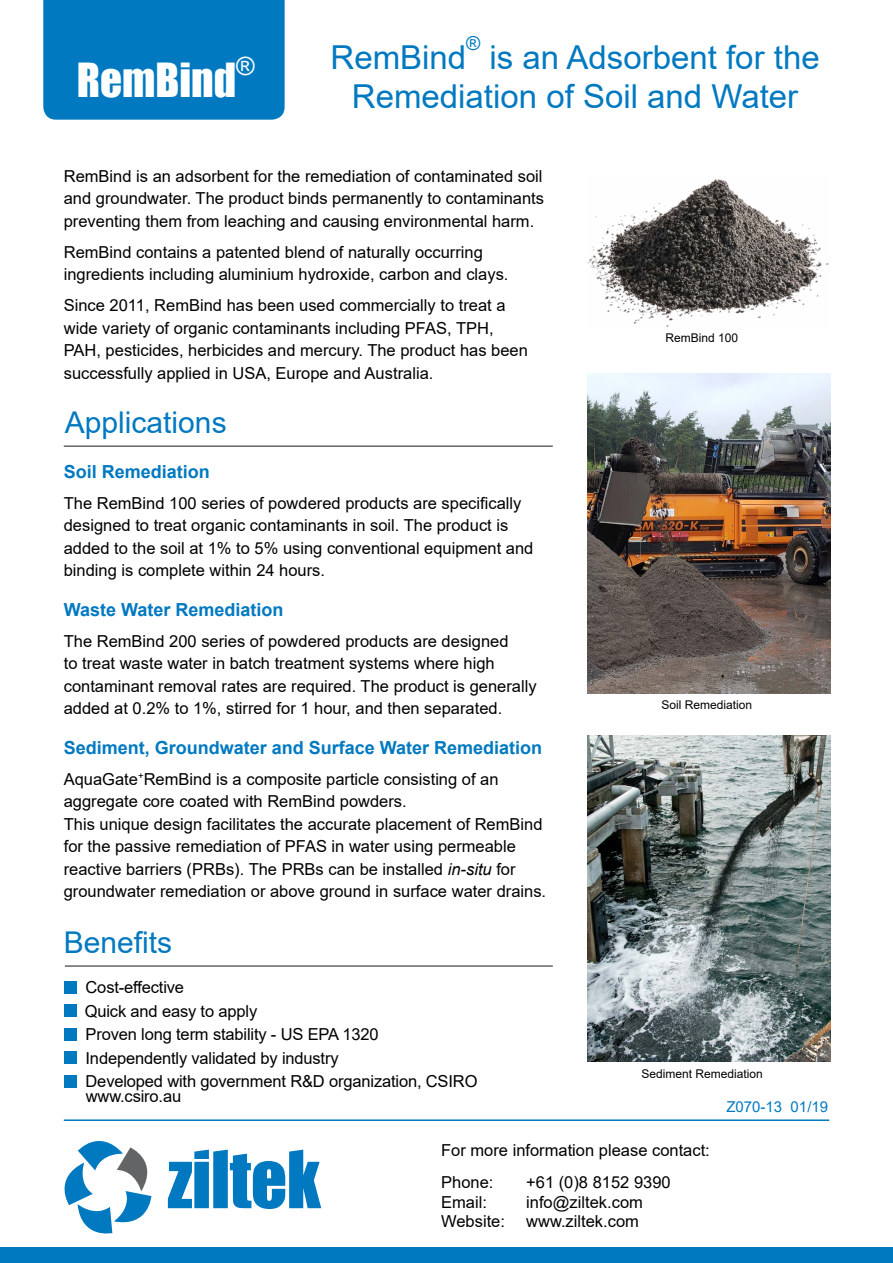
<style>
.page{position:relative;width:893px;height:1263px;background:#fff}
.page>*{position:absolute;margin:0;border:0;box-sizing:border-box;transform-origin:0 0}
.t1{font:43.2px "Impact";color:#fff}
.t2{font:33px/39.6px "Arial";color:#0079c1}
.t3{font:30px "Arial";color:#0079c1}
.t4{font:25.2px "Arial";color:#fff}
.t5{font:19.2px "Arial";color:#0079c1}
.t6{font:700 18px "Arial";color:#0079c1}
.t7{font:16.5px/22.5px "Arial";color:#000}
.t8{font:15px "Arial";color:#0079c1}
.t9{font:12px "Arial";color:#000}
.s1{font-style:italic}
</style>
<div class="page">
<div style="left:43px;top:0;width:242px;height:120px;background:#0079c1"></div>
<div style="left:73px;top:63px;width:186px;height:34px;background:#0079c1"></div>
<div style="left:0;top:1247px;width:893px;height:16px;background:#0079c1"></div>
<hr style="left:64px;top:1119px;width:765px;height:2px;background:#0079c1">
<svg style="left:64px;top:1141px;width:88px;height:93px"></svg>
<svg style="left:168px;top:1149px;width:153px;height:60px"></svg>
<hr style="left:65px;top:965px;width:488px;height:2px;background:#636466">
<div style="left:65px;top:981px;width:12px;height:12px;background:#0079c1"></div>
<div style="left:65px;top:1004px;width:12px;height:12px;background:#0079c1"></div>
<div style="left:65px;top:1028px;width:12px;height:12px;background:#0079c1"></div>
<div style="left:65px;top:1051px;width:12px;height:12px;background:#0079c1"></div>
<div style="left:65px;top:1075px;width:12px;height:12px;background:#0079c1"></div>
<hr style="left:64px;top:445px;width:489px;height:2px;background:#636466">
<img style="left:588px;top:179px;width:241px;height:148px">
<img style="left:587px;top:373px;width:243px;height:320px">
<img style="left:587px;top:736px;width:243px;height:325px">
<h1 class="t1" style="left:77px;top:47px;width:161px">RemBind</h1>
<h3 class="t4" style="left:236px;top:48px;width:20px">®</h3>
<p class="t5" style="left:466px;top:30px;width:16px">®</p>
<h2 class="t2" style="left:352px;top:37px;width:469px;text-indent:138px">is an Adsorbent for the<br>Remediation of Soil and Water</h2>
<h2 class="t2" style="left:331px;top:37px;width:137px">RemBind</h2>
<p class="t7" style="left:64px;top:164px;width:482px;text-align:justify">RemBind is an adsorbent for the remediation of contaminated soil and groundwater. The product binds permanently to contaminants preventing them from leaching and causing environmental harm.</p>
<p class="t7" style="left:64px;top:240px;width:446px">RemBind contains a patented blend of naturally occurring ingredients including aluminium hydroxide, carbon and clays.</p>
<p class="t7" style="left:64px;top:294px;width:466px">Since 2011, RemBind has been used commercially to treat a wide variety of organic contaminants including PFAS, TPH, PAH, pesticides, herbicides and mercury. The product has been successfully applied in USA, Europe and Australia.</p>
<h3 class="t3" style="left:65px;top:402px;width:163px">Applications</h3>
<p class="t6" style="left:64px;top:459px;width:148px">Soil Remediation</p>
<p class="t7" style="left:64px;top:491px;width:471px">The RemBind 100 series of powdered products are specifically designed to treat organic contaminants in soil. The product is added to the soil at 1% to 5% using conventional equipment and binding is complete within 24 hours.</p>
<p class="t6" style="left:64px;top:597px;width:221px">Waste Water Remediation</p>
<p class="t7" style="left:64px;top:629px;width:474px">The RemBind 200 series of powdered products are designed<br>to treat waste water in batch treatment systems where high contaminant removal rates are required. The product is generally added at 0.2% to 1%, stirred for 1 hour, and then separated.</p>
<p class="t6" style="left:64px;top:735px;width:480px">Sediment, Groundwater and Surface Water Remediation</p>
<p class="t7" style="left:64px;top:768px;width:484px">AquaGate<sup>+</sup>RemBind is a composite particle consisting of an aggregate core coated with RemBind powders.<br>This unique design facilitates the accurate placement of RemBind for the passive remediation of PFAS in water using permeable reactive barriers (PRBs). The PRBs can be installed <span class="s1">in-situ</span> for groundwater remediation or above ground in surface water drains.</p>
<h3 class="t3" style="left:64px;top:922px;width:110px">Benefits</h3>
<p class="t7" style="left:85px;top:975px;width:394px;line-height:23.5px">Cost-effective<br>Quick and easy to apply<br>Proven long term stability - US EPA 1320<br>Independently validated by industry<br>Developed with government R&amp;D organization, CSIRO</p>
<p class="t7" style="left:86px;top:1085px;width:97px">www.csiro.au</p>
<p class="t9" style="left:666px;top:330px;width:74px">RemBind 100</p>
<p class="t9" style="left:661px;top:697px;width:92px">Soil Remediation</p>
<p class="t9" style="left:641px;top:1065px;width:123px">Sediment Remediation</p>
<p class="t8" style="left:726px;top:1097px;width:103px">Z070-13 01/19</p>
<p class="t7" style="left:441px;top:1134px;width:270px;line-height:32.2px">For more information please contact:<br>Phone:</p>
<p class="t7" style="left:526px;top:1171px;width:146px">+61 (0)8 8152 9390</p>
<p class="t7" style="left:441px;top:1190px;width:47px">Email:</p>
<p class="t7" style="left:526px;top:1190px;width:118px">info@ziltek.com</p>
<p class="t7" style="left:441px;top:1210px;width:65px">Website:</p>
<p class="t7" style="left:526px;top:1210px;width:114px">www.ziltek.com</p>
</div>
